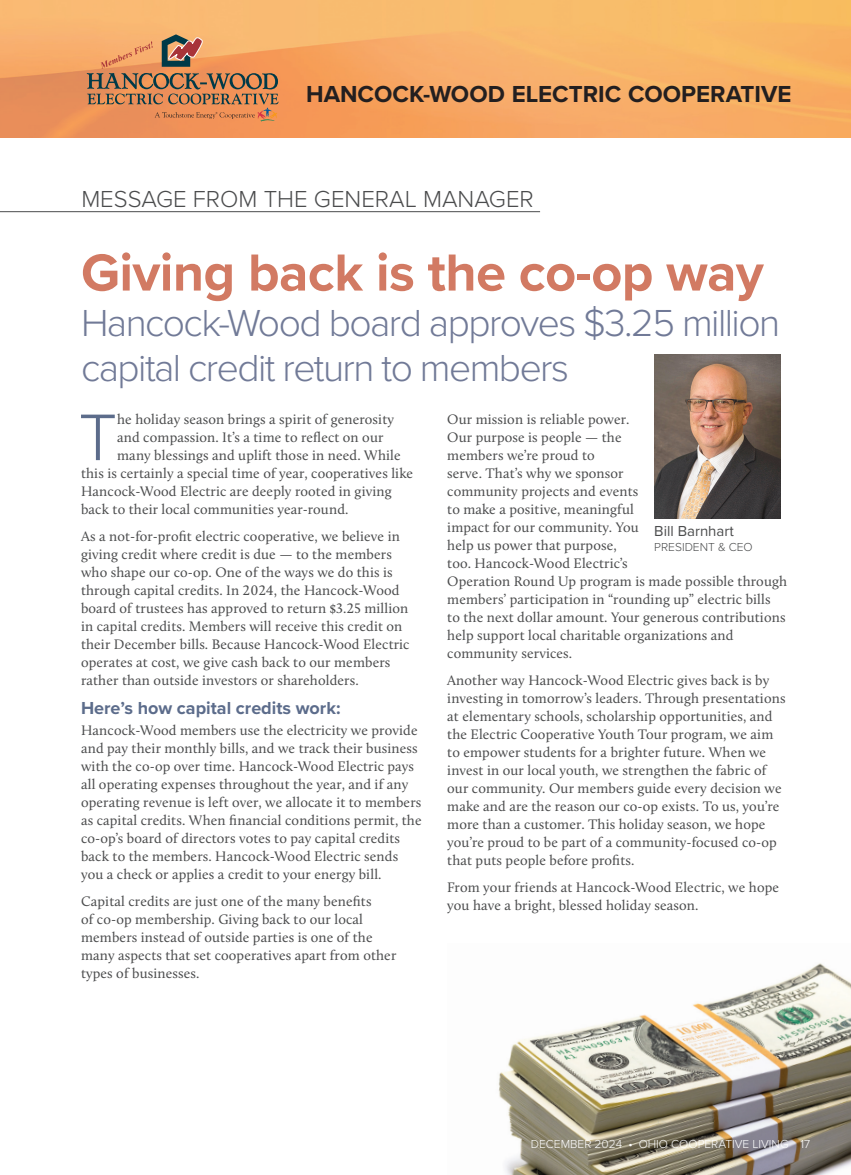
<style>
.page{position:relative;width:851px;height:1175px;background:#fff}
.page>*{position:absolute;margin:0;border:0;box-sizing:border-box;transform-origin:0 0}
.serif_first_graph{font:300 68.25px "Proxima Nova";color:#5c6c8b}
.t1{font:700 54px "Proxima Nova";letter-spacing:-.01em;color:#d27a63}
.t2{font:300 39px/45px "Proxima Nova";letter-spacing:-.04em;color:#717a97}
.t3{font:700 24px "Proxima Nova";color:#231f20}
.deck{font:300 24px "Proxima Nova";color:#4b4c4d}
.subhead{font:700 18px "Proxima Nova";color:#5c6c8b}
.headshot_caption_name{font:15px "Proxima Nova";color:#4b4c4d}
.serif_text{font:14.25px/18px "Calluna";letter-spacing:.01em;color:#4b4c4d}
.serif_first_graph-2{font:14.25px "Calluna";letter-spacing:.01em;color:#4b4c4d}
.t4{font:300 12px "Proxima Nova";color:#fff}
.headshot_caption_info{font:300 12px "Proxima Nova";color:#4b4c4d}
</style>
<div class="page">
<img style="left:498px;top:963px;width:352px;height:211px">
<img style="left:0;top:0;width:850px;height:138px">
<svg style="left:87px;top:34px;width:191px;height:88px"></svg>
<hr style="left:0;top:211px;width:540px;height:1px;background:#4b4c4d">
<img style="left:654px;top:355px;width:126px;height:164px">
<h3 class="t3" style="left:306px;top:76px;width:487px">HANCOCK-WOOD ELECTRIC COOPERATIVE</h3>
<p class="deck" style="left:81px;top:181px;width:454px">MESSAGE FROM THE GENERAL MANAGER</p>
<p class="t1" style="left:81px;top:232px;width:684px">Giving back is the co-op way</p>
<p class="t2" style="left:81px;top:298px;width:700px">Hancock-Wood board approves $3.25 million capital credit return to members</p>
<p class="serif_first_graph" style="left:79px;top:386px;width:40px">T</p>
<p class="serif_first_graph-2" style="left:117px;top:411px;width:278px">he holiday season brings a spirit of generosity</p>
<p class="serif_text" style="left:447px;top:410px;width:341px">Our mission is reliable power.<br>Our purpose is people — the<br>members we’re proud to<br>serve. That’s why we sponsor<br>community projects and events<br>to make a positive, meaningful<br>impact for our community. You<br>help us power that purpose,<br>too. Hancock-Wood Electric’s<br>Operation Round Up program is made possible through members’ participation in “rounding up” electric bills<br>to the next dollar amount. Your generous contributions help support local charitable organizations and community services.</p>
<p class="serif_text" style="left:447px;top:671px;width:340px">Another way Hancock-Wood Electric gives back is by investing in tomorrow’s leaders. Through presentations at elementary schools, scholarship opportunities, and the Electric Cooperative Youth Tour program, we aim to empower students for a brighter future. When we invest in our local youth, we strengthen the fabric of our community. Our members guide every decision we make and are the reason our co-op exists. To us, you’re more than a customer. This holiday season, we hope you’re proud to be part of a community-focused co-op that puts people before profits.</p>
<p class="serif_text" style="left:447px;top:878px;width:333px">From your friends at Hancock-Wood Electric, we hope you have a bright, blessed holiday season.</p>
<p class="serif_first_graph-2" style="left:117px;top:429px;width:268px">and compassion. It’s a time to reflect on our</p>
<p class="serif_first_graph-2" style="left:117px;top:447px;width:285px">many blessings and uplift those in need. While</p>
<p class="serif_first_graph-2" style="left:81px;top:465px;width:333px">this is certainly a special time of year, cooperatives like</p>
<p class="serif_first_graph-2" style="left:81px;top:483px;width:312px">Hancock-Wood Electric are deeply rooted in giving</p>
<p class="serif_first_graph-2" style="left:81px;top:501px;width:269px">back to their local communities year-round.</p>
<p class="serif_text" style="left:81px;top:527px;width:330px">As a not-for-profit electric cooperative, we believe in giving credit where credit is due — to the members who shape our co-op. One of the ways we do this is through capital credits. In 2024, the Hancock-Wood board of trustees has approved to return $3.25 million in capital credits. Members will receive this credit on their December bills. Because Hancock-Wood Electric operates at cost, we give cash back to our members rather than outside investors or shareholders.</p>
<p class="subhead" style="left:81px;top:694px;width:261px">Here’s how capital credits work:</p>
<p class="serif_text" style="left:81px;top:721px;width:342px">Hancock-Wood members use the electricity we provide and pay their monthly bills, and we track their business with the co-op over time. Hancock-Wood Electric pays all operating expenses throughout the year, and if any operating revenue is left over, we allocate it to members as capital credits. When financial conditions permit, the co-op’s board of directors votes to pay capital credits back to the members. Hancock-Wood Electric sends you a check or applies a credit to your energy bill.</p>
<p class="serif_text" style="left:81px;top:892px;width:317px">Capital credits are just one of the many benefits<br>of co-op membership. Giving back to our local members instead of outside parties is one of the many aspects that set cooperatives apart from other types of businesses.</p>
<p class="headshot_caption_name" style="left:654px;top:519px;width:81px">Bill Barnhart</p>
<p class="headshot_caption_info" style="left:654px;top:538px;width:100px">PRESIDENT &amp; CEO</p>
<p class="t4" style="left:531px;top:1135px;width:281px">DECEMBER 2024 • OHIO COOPERATIVE LIVING 17</p>
</div>
